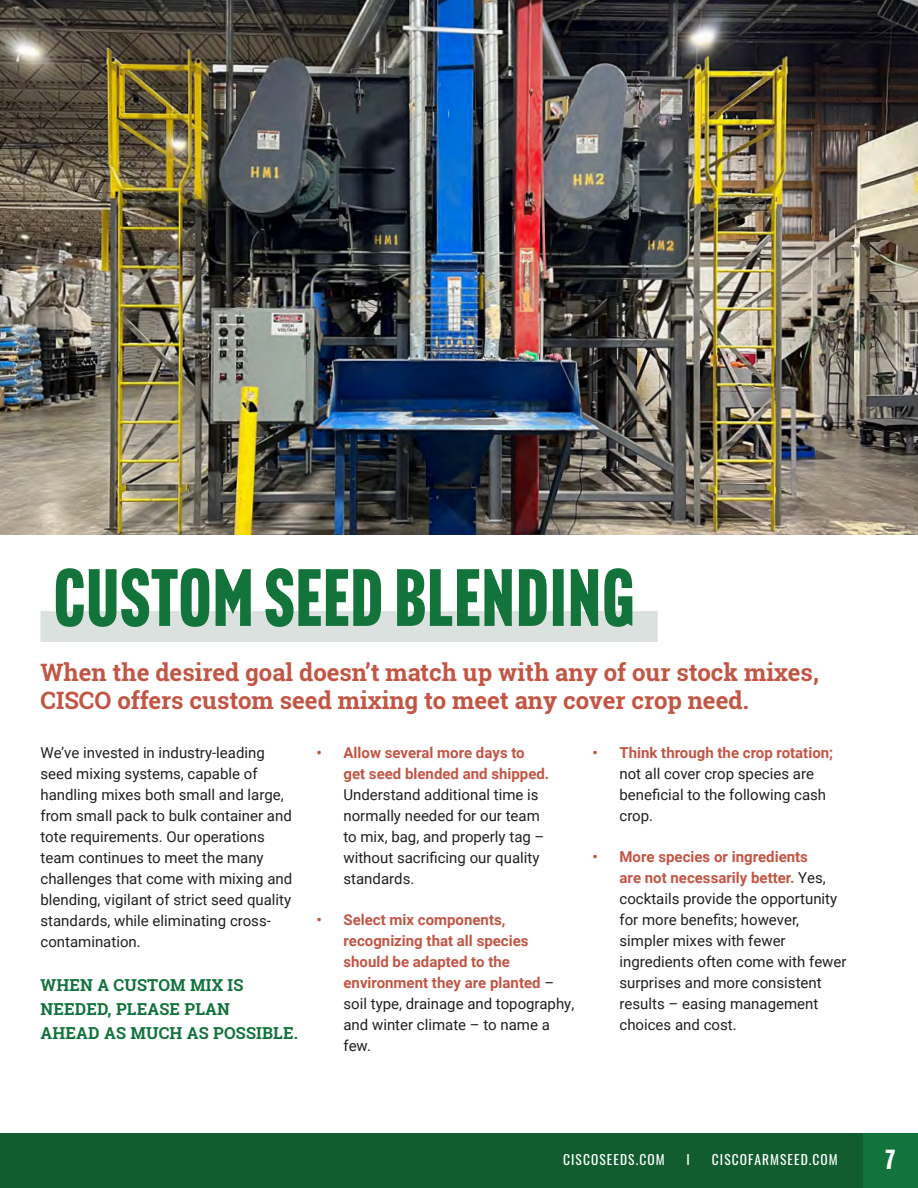
<style>
.page{position:relative;width:918px;height:1188px;background:#fff}
.page>*{position:absolute;margin:0;border:0;box-sizing:border-box;transform-origin:0 0}
.t1{font:79.35px "Headline Gothic ATF";letter-spacing:.02em;color:#12733b}
.t2{font:27px "Headline Gothic ATF";color:#fff}
.Sans_Serif_Body_Copy{font:700 24px/28.5px "Roboto Slab";color:#c25645}
.Sans_Serif_Body_Copy-2{font:700 16.5px/24px "Roboto Slab";letter-spacing:.01em;color:#12733b}
.Sans_Serif_Body_Copy-3{font:15px/21px "Roboto";color:#231f20}
.t3{font:700 15px/21px "Roboto";color:#c25645}
.t4{font:13.5px "Oswald";letter-spacing:.08em;color:#fff}
.s1{font-weight:700;color:#c25645}
.s2{font-weight:400;color:#231f20}
</style>
<div class="page">
<div style="left:0;top:1133px;width:918px;height:55px;background:#115d30"></div>
<div style="left:863px;top:1133px;width:55px;height:55px;background:#12733b"></div>
<img style="left:0;top:0;width:918px;height:534px">
<div style="left:40px;top:611px;width:618px;height:31px;background:#dbe1de"></div>
<p class="t1" style="left:54px;top:551px;width:583px">CUSTOM SEED BLENDING</p>
<p class="Sans_Serif_Body_Copy" style="left:40px;top:657px;width:780px">When the desired goal doesn’t match up with any of our stock mixes,<br>CISCO offers custom seed mixing to meet any cover crop need.</p>
<p class="Sans_Serif_Body_Copy-3" style="left:40px;top:741px;width:253px">We’ve invested in industry-leading seed mixing systems, capable of handling mixes both small and large, from small pack to bulk container and tote requirements. Our operations team continues to meet the many challenges that come with mixing and blending, vigilant of strict seed quality standards, while eliminating cross&shy;contamination.</p>
<p class="Sans_Serif_Body_Copy-2" style="left:40px;top:973px;width:259px">WHEN A CUSTOM MIX IS<br>NEEDED, PLEASE PLAN<br>AHEAD AS MUCH AS POSSIBLE.</p>
<p class="Sans_Serif_Body_Copy-3" style="left:344px;top:741px;width:207px;text-indent:-27px"><span class="s1">• Allow several more days to get seed blended and shipped.<br></span>Understand additional time is normally needed for our team to mix, bag, and properly tag – without sacrificing our quality standards.</p>
<p class="t3" style="left:344px;top:909px;width:232px;text-indent:-27px">• Select mix components, recognizing that all species should be adapted to the environment they are planted <span class="s2">– soil type, drainage and topography, and winter climate – to name a few.</span></p>
<p class="Sans_Serif_Body_Copy-3" style="left:620px;top:741px;width:215px;text-indent:-27px"><span class="s1">• Think through the crop rotation; </span>not all cover crop species are beneficial to the following cash crop.</p>
<p class="Sans_Serif_Body_Copy-3" style="left:620px;top:846px;width:229px;text-indent:-27px"><span class="s1">• More species or ingredients<br>are not necessarily better.</span> Yes, cocktails provide the opportunity for more benefits; however, simpler mixes with fewer ingredients often come with fewer surprises and more consistent results – easing management choices and cost.</p>
<p class="t4" style="left:563px;top:1148px;width:103px">CISCOSEEDS.COM</p>
<p class="t4" style="left:687px;top:1148px;width:5px">I</p>
<p class="t4" style="left:712px;top:1148px;width:127px">CISCOFARMSEED.COM</p>
<h2 class="t2" style="left:885px;top:1143px;width:11px">7</h2>
</div>
